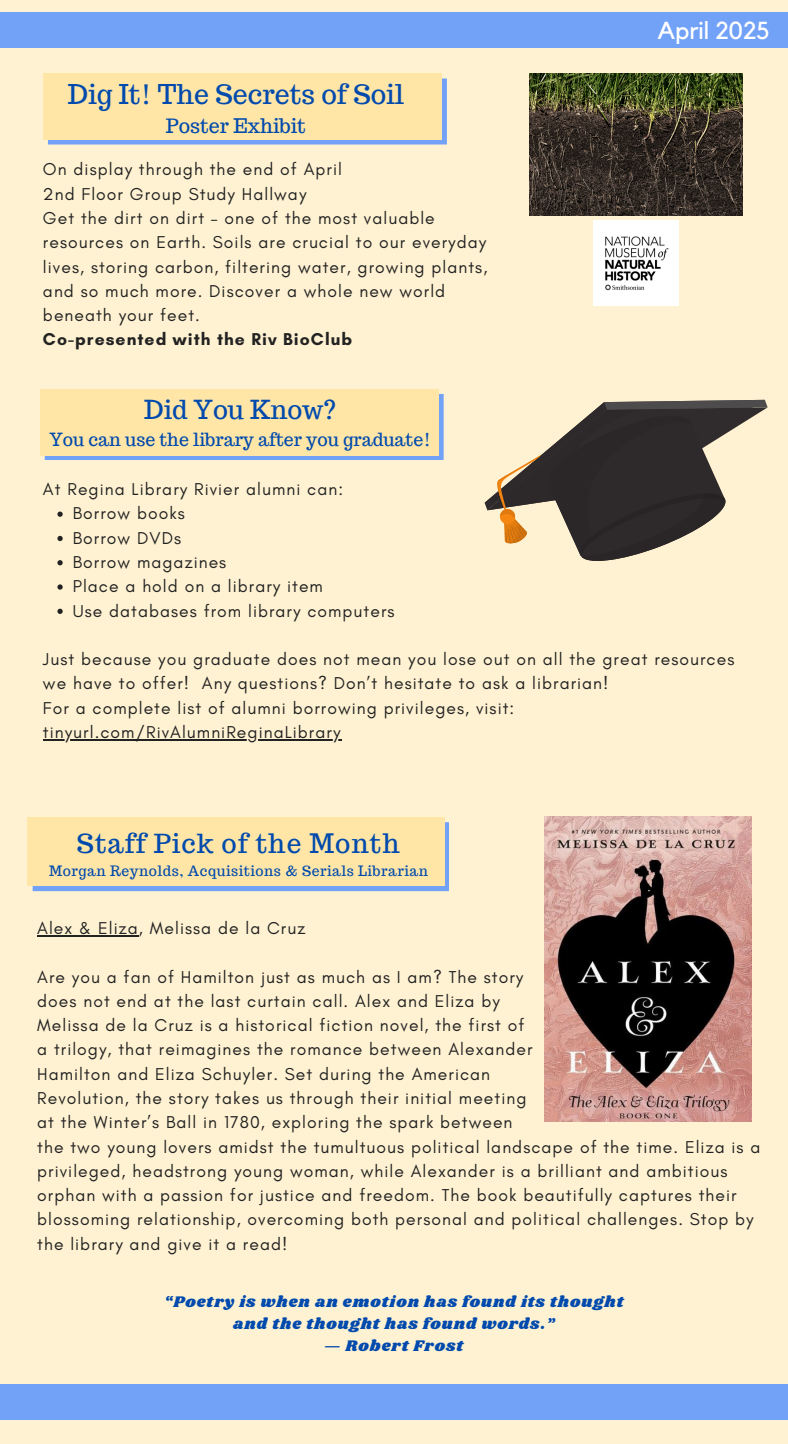
<style>
.page{position:relative;width:788px;height:1444px;background:#fff2d2}
.page>*{position:absolute;margin:0;border:0;box-sizing:border-box;transform-origin:0 0}
.t1{font:26.69px "Trocchi";color:#004aad}
.t2{font:26.25px "Trocchi";letter-spacing:.04em;color:#004aad}
.t3{font:25.64px "Trocchi";color:#004aad}
.t4{font:24.5px "Kollektif";color:#fff}
.t5{font:19.69px "Trocchi";color:#004aad}
.t6{font:17.76px "Trocchi";color:#004aad}
.t7{font:17.5px/24.3px "Glacial Indifference";letter-spacing:.06em;color:#222}
.t8{font:15.92px/21.7px "Shrikhand";letter-spacing:.06em;color:#004aad;text-align:center}
.t9{font:14px "Trocchi";letter-spacing:.04em;color:#004aad}
.s1{font-weight:700}
.s2{font-family:"Noto Sans"}
</style>
<div class="page">
<div style="left:0;top:12px;width:788px;height:35px;background:#72a2f8"></div>
<div style="left:0;top:1384px;width:788px;height:35px;background:#72a2f8"></div>
<div style="left:33px;top:822px;width:416px;height:69px;background:#72a2f8"></div>
<div style="left:27px;top:817px;width:417px;height:69px;background:#ffe6a6"></div>
<svg style="left:45px;top:394px;width:398px;height:66px;background:#8dafe7"></svg>
<div style="left:40px;top:389px;width:398px;height:66px;background:#ffe6a6"></div>
<img style="left:544px;top:817px;width:207px;height:304px">
<div style="left:48px;top:78px;width:399px;height:66px;background:#72a2f8"></div>
<div style="left:43px;top:74px;width:399px;height:66px;background:#ffe6a6"></div>
<svg style="left:57px;top:511px;width:6px;height:6px"></svg>
<svg style="left:57px;top:536px;width:6px;height:5px"></svg>
<svg style="left:57px;top:560px;width:6px;height:5px"></svg>
<svg style="left:57px;top:584px;width:6px;height:6px"></svg>
<svg style="left:57px;top:609px;width:6px;height:5px"></svg>
<hr style="left:43px;top:739px;width:298px;height:2px;background:#222">
<svg style="left:484px;top:399px;width:284px;height:162px"></svg>
<img style="left:593px;top:221px;width:85px;height:85px">
<img style="left:529px;top:74px;width:213px;height:141px">
<hr style="left:37px;top:935px;width:102px;height:1px;background:#222">
<p class="t1" style="left:68px;top:76px;width:338px">Dig It! The Secrets of Soil</p>
<p class="t5" style="left:166px;top:113px;width:141px">Poster Exhibit</p>
<p class="t7" style="left:43px;top:157px;width:446px">On display through the end of April<br>2nd Floor Group Study Hallway<br>Get the dirt on dirt – one of the most valuable resources on Earth. Soils are crucial to our everyday lives, storing carbon, filtering water, growing plants, and so much more. Discover a whole new world beneath your feet.<br><span class="s1">Co-presented with the Riv BioClub</span></p>
<p class="t3" style="left:144px;top:393px;width:193px">Did You Know?</p>
<p class="t6" style="left:49px;top:428px;width:383px">You can use the library after you graduate!</p>
<p class="t4" style="left:657px;top:20px;width:114px">April 2025</p>
<p class="t7" style="left:43px;top:477px;width:301px">At Regina Library Rivier alumni can:</p>
<h1 class="t7" style="left:73px;top:501px;width:114px">Borrow books</h1>
<p class="t7" style="left:73px;top:525px;width:110px">Borrow DVDs</p>
<h1 class="t7" style="left:73px;top:550px;width:155px">Borrow magazines</h1>
<h2 class="t7" style="left:73px;top:574px;width:252px">Place a hold on a library item</h2>
<p class="t7" style="left:73px;top:598px;width:323px">Use databases from library computers</p>
<p class="t7" style="left:43px;top:647px;width:693px">Just because you graduate does not mean you lose out on all the great resources we have to offer! Any questions? Don’t hesitate to ask a librarian!<br>For a complete list of alumni borrowing privileges, visit:</p>
<h2 class="t7" style="left:43px;top:720px;width:299px">tinyurl.com/RivAlumniReginaLibrary</h2>
<p class="t2" style="left:77px;top:826px;width:324px">Staff Pick of the Month</p>
<p class="t9" style="left:49px;top:862px;width:380px">Morgan Reynolds, Acquisitions &amp; Serials Librarian</p>
<h2 class="t7" style="left:37px;top:916px;width:269px">Alex &amp; Eliza, Melissa de la Cruz</h2>
<p class="t7" style="left:37px;top:964px;width:724px">Are you a fan of Hamilton just as much as I am? The story<br>does not end at the last curtain call. Alex and Eliza by<br>Melissa de la Cruz is a historical fiction novel, the first of<br>a trilogy, that reimagines the romance between Alexander<br>Hamilton and Eliza Schuyler. Set during the American<br>Revolution, the story takes us through their initial meeting<br>at the Winter’s Ball in 1780, exploring the spark between<br>the two young lovers amidst the tumultuous political landscape of the time. Eliza is a privileged, headstrong young woman, while Alexander is a brilliant and ambitious orphan with a passion for justice and freedom. The book beautifully captures their blossoming relationship, overcoming both personal and political challenges. Stop by the library and give it a read!</p>
<h2 class="t8" style="left:164px;top:1292px;width:460px">“Poetry is when an emotion has found its thought and the thought has found words.”<br><span class="s2">―</span> Robert Frost</h2>
</div>
